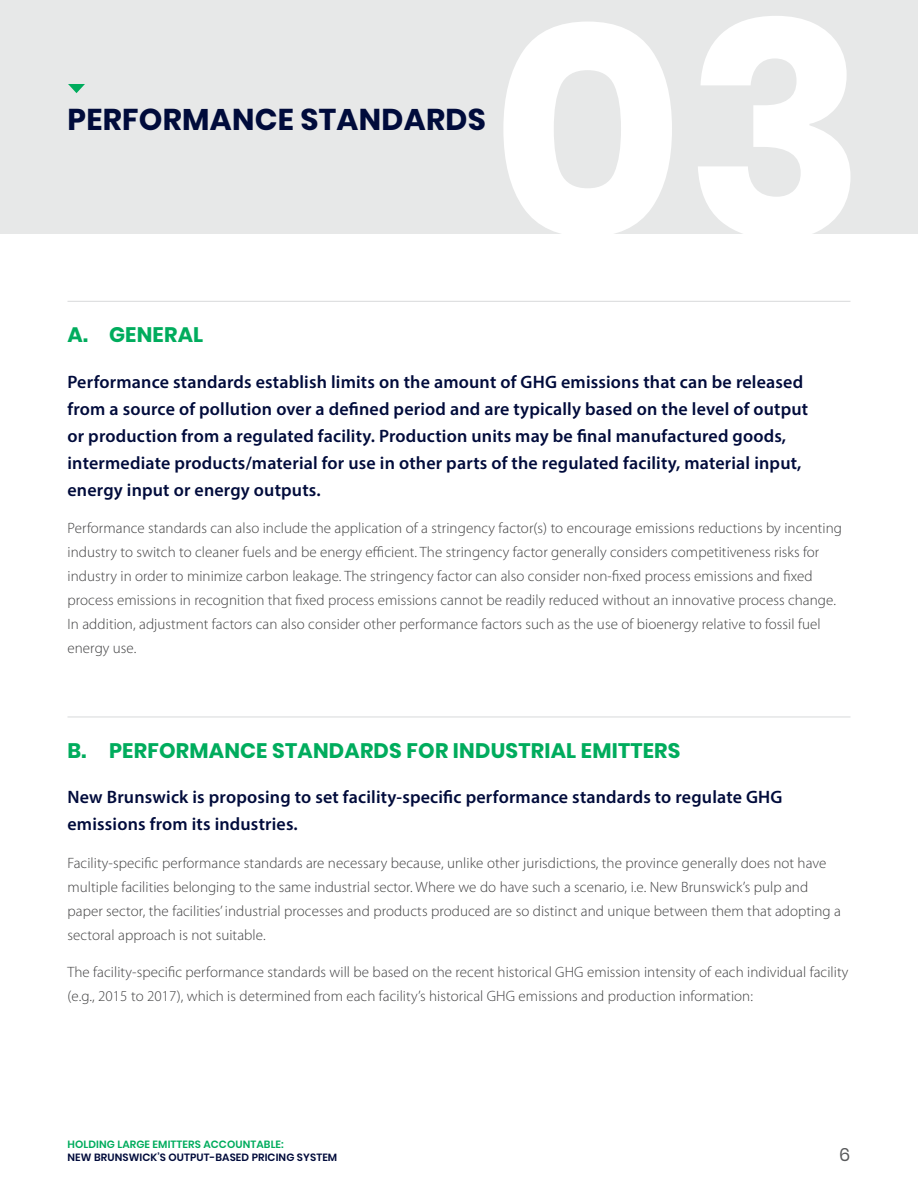
<style>
.page{position:relative;width:918px;height:1188px;background:#fff}
.page>*{position:absolute;margin:0;border:0;box-sizing:border-box;transform-origin:0 0}
.Body{font:700 300px "Poppins";color:#fff}
.Section_Header{font:700 30px "Poppins";letter-spacing:.01em;color:#000b3b}
.subtitle{font:700 21px "Poppins";letter-spacing:.01em;color:#00ac5d}
.highlight_Blue{font:600 18px/27px "Myriad Pro";letter-spacing:.01em;color:#000b3b}
.t1{font:18px "Poppins";color:#58595b}
.Body-2{font:300 15px/24px "Myriad Pro";letter-spacing:.005em;color:#414142}
.t2{font:600 10.5px "Poppins";letter-spacing:.01em;color:#000b3b}
.t3{font:600 10.5px "Poppins";letter-spacing:.01em;color:#00ac5d}
</style>
<div class="page">
<div style="left:0;top:0;width:918px;height:233px;background:#e7e8e8"></div>
<svg style="left:68px;top:84px;width:17px;height:9px"></svg>
<hr style="left:68px;top:301px;width:782px;height:1px;background:#dcddde">
<hr style="left:68px;top:716px;width:782px;height:2px;background:#dcddde">
<p class="Section_Header" style="left:68px;top:102px;width:420px">PERFORMANCE STANDARDS</p>
<p class="Body" style="left:491px;top:-42px;width:378px">03</p>
<p class="subtitle" style="left:68px;top:323px;width:22px">A.</p>
<p class="subtitle" style="left:109px;top:323px;width:96px">GENERAL</p>
<p class="highlight_Blue" style="left:68px;top:368px;width:742px">Performance standards establish limits on the amount of GHG emissions that can be released from a source of pollution over a defined period and are typically based on the level of output or production from a regulated facility. Production units may be final manufactured goods, intermediate products/material for use in other parts of the regulated facility, material input, energy input or energy outputs.</p>
<p class="Body-2" style="left:68px;top:516px;width:776px">Performance standards can also include the application of a stringency factor(s) to encourage emissions reductions by incenting industry to switch to cleaner fuels and be energy efficient. The stringency factor generally considers competitiveness risks for industry in order to minimize carbon leakage. The stringency factor can also consider non-fixed process emissions and fixed process emissions in recognition that fixed process emissions cannot be readily reduced without an innovative process change.<br>In addition, adjustment factors can also consider other performance factors such as the use of bioenergy relative to fossil fuel energy use.</p>
<p class="subtitle" style="left:68px;top:738px;width:20px">B.</p>
<p class="subtitle" style="left:109px;top:738px;width:573px">PERFORMANCE STANDARDS FOR INDUSTRIAL EMITTERS</p>
<p class="highlight_Blue" style="left:68px;top:783px;width:717px">New Brunswick is proposing to set facility-specific performance standards to regulate GHG emissions from its industries.</p>
<p class="Body-2" style="left:68px;top:851px;width:775px">Facility-specific performance standards are necessary because, unlike other jurisdictions, the province generally does not have multiple facilities belonging to the same industrial sector. Where we do have such a scenario, i.e. New Brunswick’s pulp and paper sector, the facilities’ industrial processes and products produced are so distinct and unique between them that adopting a sectoral approach is not suitable.</p>
<p class="Body-2" style="left:68px;top:961px;width:783px">The facility-specific performance standards will be based on the recent historical GHG emission intensity of each individual facility (e.g., 2015 to 2017), which is determined from each facility’s historical GHG emissions and production information:</p>
<p class="t3" style="left:68px;top:1138px;width:218px">HOLDING LARGE EMITTERS ACCOUNTABLE:</p>
<p class="t2" style="left:68px;top:1151px;width:271px">NEW BRUNSWICK’S OUTPUT-BASED PRICING SYSTEM</p>
<p class="t1" style="left:839px;top:1145px;width:13px">6</p>
</div>
